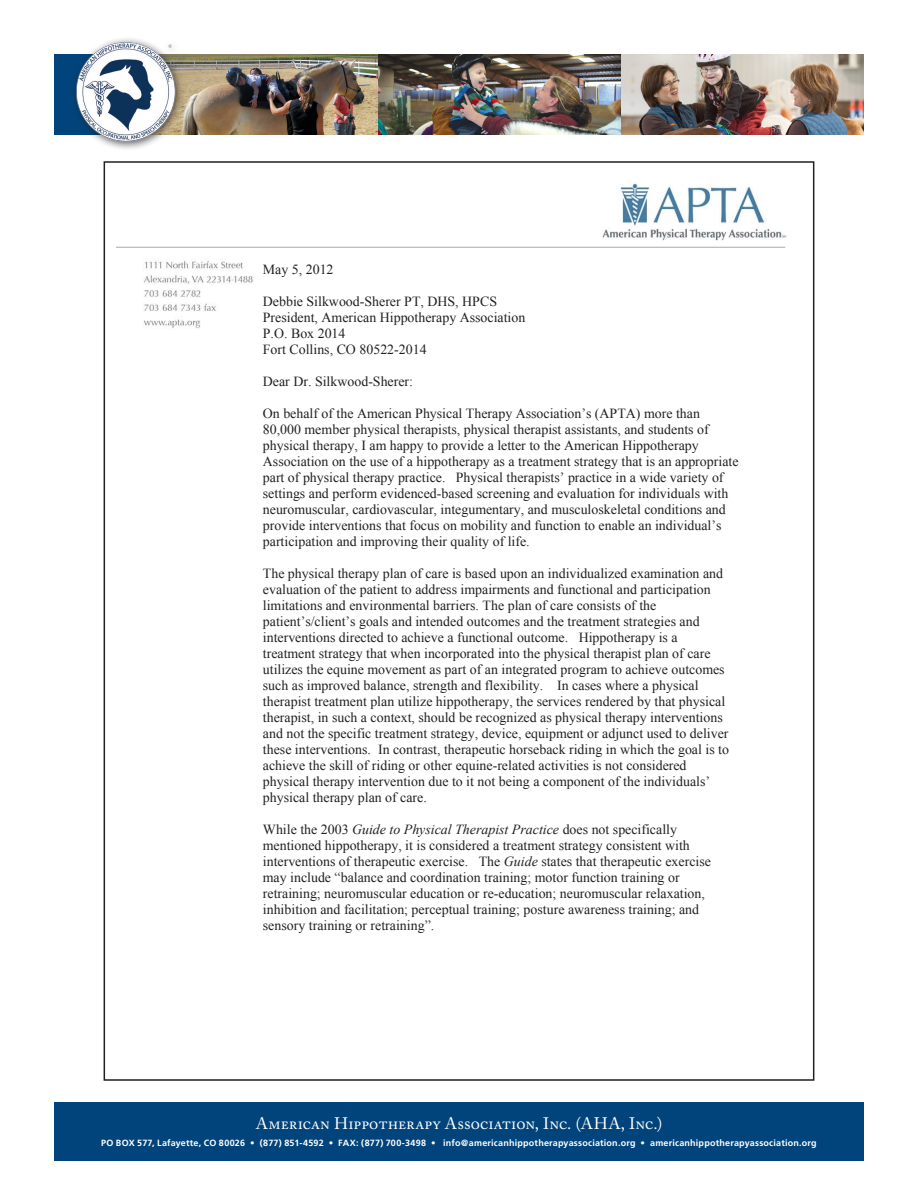
<style>
.page{position:relative;width:918px;height:1188px;background:#fff}
.page>*{position:absolute;margin:0;border:0;box-sizing:border-box;transform-origin:0 0}
.address{font:16.5px "Adobe Caslon Pro";letter-spacing:.005em;color:#fff}
.t1{font:13.95px/16px "Times New Roman";color:#231f20}
.address-2{font:700 9px "Frutiger";letter-spacing:.025em;color:#fff}
.s1{font-style:italic}
</style>
<div class="page">
<div style="left:54px;top:1103px;width:810px;height:58px;background:#00447b"></div>
<img style="left:117px;top:182px;width:670px;height:147px">
<img style="left:184px;top:54px;width:680px;height:81px">
<div style="left:54px;top:54px;width:81px;height:81px;background:#00447b"></div>
<div style="left:70px;top:36px;width:114px;height:115px;background:#231f20;opacity:.75"></div>
<img style="left:70px;top:38px;width:110px;height:108px">
<p class="t1" style="left:263px;top:261px;width:72px">May 5, 2012</p>
<p class="t1" style="left:263px;top:293px;width:264px">Debbie Silkwood-Sherer PT, DHS, HPCS<br>President, American Hippotherapy Association<br>P.O. Box 2014<br>Fort Collins, CO 80522-2014</p>
<p class="t1" style="left:263px;top:373px;width:152px">Dear Dr. Silkwood-Sherer:</p>
<p class="t1" style="left:263px;top:405px;width:477px">On behalf of the American Physical Therapy Association’s (APTA) more than 80,000 member physical therapists, physical therapist assistants, and students of physical therapy, I am happy to provide a letter to the American Hippotherapy Association on the use of a hippotherapy as a treatment strategy that is an appropriate part of physical therapy practice. Physical therapists’ practice in a wide variety of settings and perform evidenced-based screening and evaluation for individuals with neuromuscular, cardiovascular, integumentary, and musculoskeletal conditions and provide interventions that focus on mobility and function to enable an individual’s participation and improving their quality of life.</p>
<p class="t1" style="left:263px;top:565px;width:468px">The physical therapy plan of care is based upon an individualized examination and evaluation of the patient to address impairments and functional and participation limitations and environmental barriers. The plan of care consists of the patient’s/client’s goals and intended outcomes and the treatment strategies and interventions directed to achieve a functional outcome. Hippotherapy is a treatment strategy that when incorporated into the physical therapist plan of care utilizes the equine movement as part of an integrated program to achieve outcomes such as improved balance, strength and flexibility. In cases where a physical therapist treatment plan utilize hippotherapy, the services rendered by that physical therapist, in such a context, should be recognized as physical therapy interventions and not the specific treatment strategy, device, equipment or adjunct used to deliver these interventions. In contrast, therapeutic horseback riding in which the goal is to achieve the skill of riding or other equine-related activities is not considered physical therapy intervention due to it not being a component of the individuals’ physical therapy plan of care.</p>
<p class="t1" style="left:263px;top:821px;width:450px">While the 2003 <span class="s1">Guide to Physical Therapist Practice</span> does not specifically mentioned hippotherapy, it is considered a treatment strategy consistent with interventions of therapeutic exercise. The <span class="s1">Guide</span> states that therapeutic exercise may include “balance and coordination training; motor function training or retraining; neuromuscular education or re-education; neuromuscular relaxation, inhibition and facilitation; perceptual training; posture awareness training; and sensory training or retraining”.</p>
<p class="address" style="left:256px;top:1113px;width:408px">American Hippotherapy Association, Inc. (AHA, Inc.)</p>
<p class="address-2" style="left:101px;top:1138px;width:717px">PO BOX 577, Lafayette, CO 80026 • (877) 851-4592 • FAX: (877) 700-3498 • info@americanhippotherapyassociation.org • americanhippotherapyassociation.org</p>
</div>
